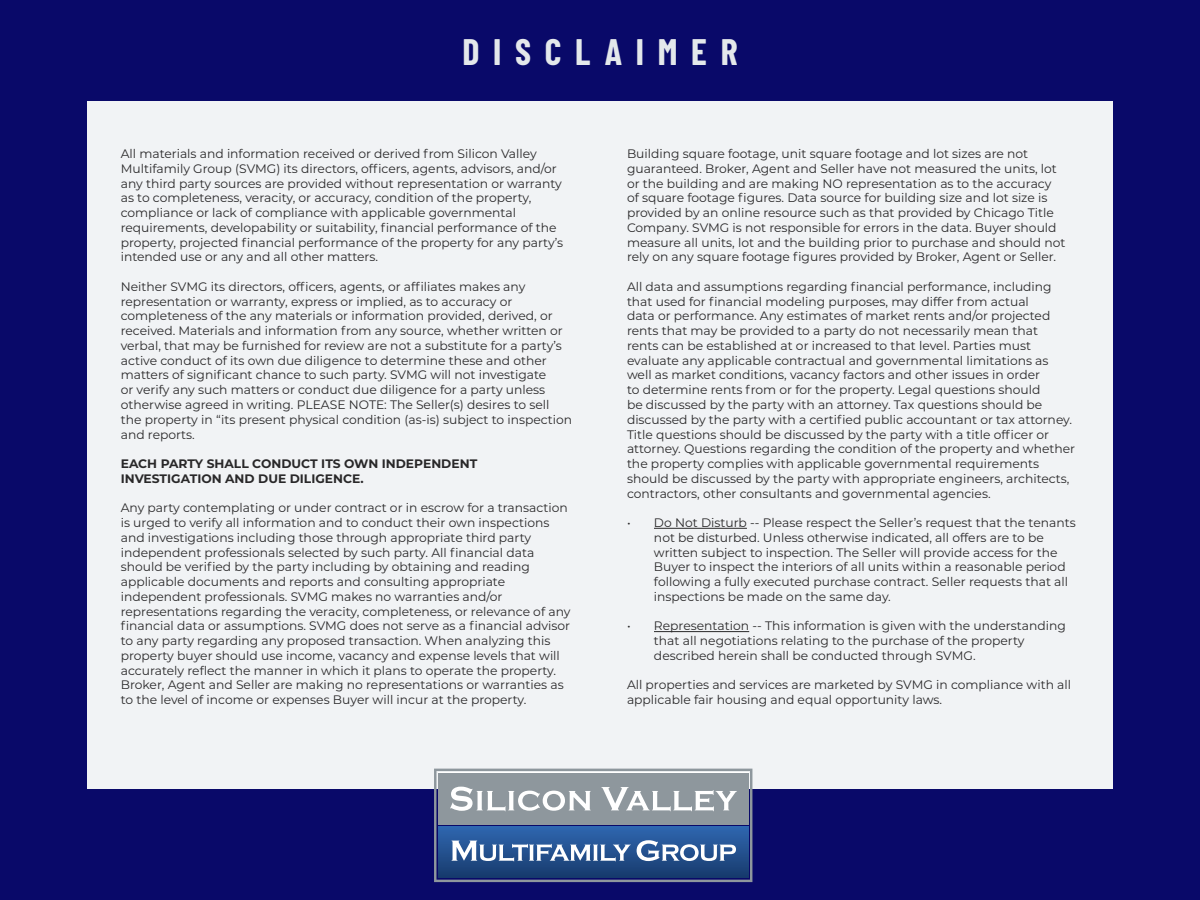
<style>
.page{position:relative;width:1200px;height:900px;background:#090969}
.page>*{position:absolute;margin:0;border:0;box-sizing:border-box;transform-origin:0 0}
.t1{font:700 36px "Barlow Condensed";letter-spacing:.38em;color:#e4e8eb}
.t2{font:12.3px/14.7px "Montserrat";color:#292829}
.t3{font:700 12.3px/14.7px "Montserrat";color:#292829}
</style>
<div class="page">
<div style="left:87px;top:101px;width:1026px;height:688px;background:#f1f3f5"></div>
<hr style="left:654px;top:528px;width:93px;height:1px;background:#292829">
<hr style="left:654px;top:631px;width:95px;height:1px;background:#292829">
<svg style="left:434px;top:769px;width:318px;height:113px;background:#6f85a3"></svg>
<h1 class="t1" style="left:462px;top:27px;width:277px">DISCLAIMER</h1>
<p class="t2" style="left:121px;top:146px;width:444px">All materials and information received or derived from Silicon Valley Multifamily Group (SVMG) its directors, officers, agents, advisors, and/or any third party sources are provided without representation or warranty as to completeness, veracity, or accuracy, condition of the property, compliance or lack of compliance with applicable governmental requirements, developability or suitability, financial performance of the property, projected financial performance of the property for any party’s intended use or any and all other matters.</p>
<p class="t2" style="left:121px;top:279px;width:453px">Neither SVMG its directors, officers, agents, or affiliates makes any representation or warranty, express or implied, as to accuracy or completeness of the any materials or information provided, derived, or received. Materials and information from any source, whether written or verbal, that may be furnished for review are not a substitute for a party’s active conduct of its own due diligence to determine these and other matters of significant chance to such party. SVMG will not investigate<br>or verify any such matters or conduct due diligence for a party unless otherwise agreed in writing. PLEASE NOTE: The Seller(s) desires to sell the property in “its present physical condition (as-is) subject to inspection and reports.</p>
<p class="t3" style="left:121px;top:456px;width:358px">EACH PARTY SHALL CONDUCT ITS OWN INDEPENDENT<br>INVESTIGATION AND DUE DILIGENCE.</p>
<p class="t2" style="left:121px;top:500px;width:451px">Any party contemplating or under contract or in escrow for a transaction is urged to verify all information and to conduct their own inspections and investigations including those through appropriate third party independent professionals selected by such party. All financial data should be verified by the party including by obtaining and reading applicable documents and reports and consulting appropriate independent professionals. SVMG makes no warranties and/or representations regarding the veracity, completeness, or relevance of any financial data or assumptions. SVMG does not serve as a financial advisor to any party regarding any proposed transaction. When analyzing this property buyer should use income, vacancy and expense levels that will accurately reflect the manner in which it plans to operate the property.<br>Broker, Agent and Seller are making no representations or warranties as to the level of income or expenses Buyer will incur at the property.</p>
<p class="t2" style="left:627px;top:146px;width:440px">Building square footage, unit square footage and lot sizes are not guaranteed. Broker, Agent and Seller have not measured the units, lot or the building and are making NO representation as to the accuracy of square footage figures. Data source for building size and lot size is provided by an online resource such as that provided by Chicago Title Company. SVMG is not responsible for errors in the data. Buyer should measure all units, lot and the building prior to purchase and should not rely on any square footage figures provided by Broker, Agent or Seller.</p>
<p class="t2" style="left:627px;top:279px;width:450px">All data and assumptions regarding financial performance, including that used for financial modeling purposes, may differ from actual<br>data or performance. Any estimates of market rents and/or projected rents that may be provided to a party do not necessarily mean that<br>rents can be established at or increased to that level. Parties must evaluate any applicable contractual and governmental limitations as well as market conditions, vacancy factors and other issues in order<br>to determine rents from or for the property. Legal questions should<br>be discussed by the party with an attorney. Tax questions should be discussed by the party with a certified public accountant or tax attorney.<br>Title questions should be discussed by the party with a title officer or attorney. Questions regarding the condition of the property and whether the property complies with applicable governmental requirements should be discussed by the party with appropriate engineers, architects, contractors, other consultants and governmental agencies.</p>
<p class="t2" style="left:654px;top:515px;width:423px;text-indent:-27px">• Do Not Disturb -- Please respect the Seller’s request that the tenants not be disturbed. Unless otherwise indicated, all offers are to be written subject to inspection. The Seller will provide access for the Buyer to inspect the interiors of all units within a reasonable period following a fully executed purchase contract. Seller requests that all inspections be made on the same day.</p>
<p class="t2" style="left:654px;top:618px;width:413px;text-indent:-27px">• Representation -- This information is given with the understanding that all negotiations relating to the purchase of the property described herein shall be conducted through SVMG.</p>
<p class="t2" style="left:627px;top:677px;width:446px">All properties and services are marketed by SVMG in compliance with all applicable fair housing and equal opportunity laws.</p>
</div>
